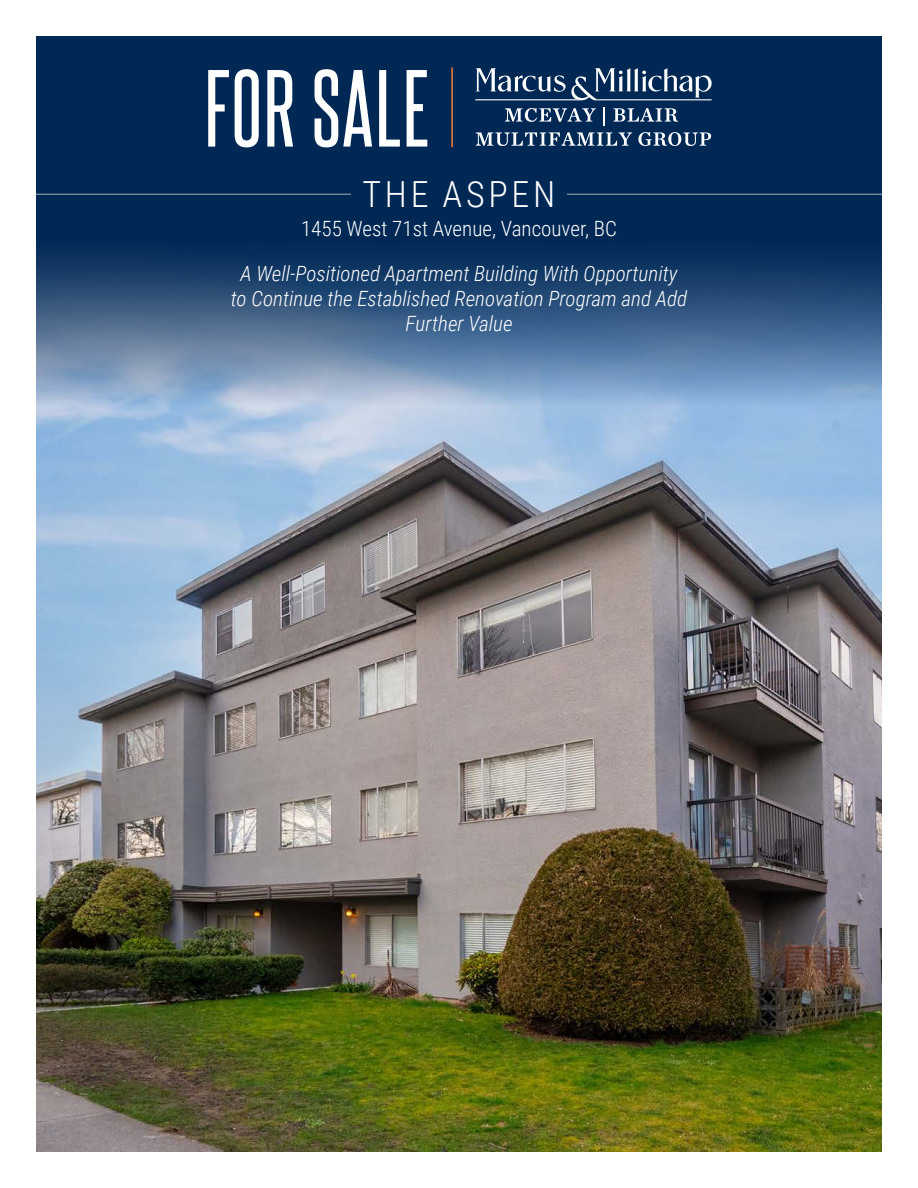
<style>
.page{position:relative;width:918px;height:1188px;background:#fff}
.page>*{position:absolute;margin:0;border:0;box-sizing:border-box;transform-origin:0 0}
.t1{font:93px "Steelfish Rg";letter-spacing:.025em;color:#fff}
.t2{font:300 36px "Roboto Condensed";letter-spacing:.105em;color:#fff}
.Body_Copy{font:italic 300 21px/25.2px "Roboto Condensed";color:#fff;text-align:center}
.Body_Copy-2{font:300 21px "Roboto Condensed";color:#fff}
</style>
<div class="page">
<img style="left:36px;top:412px;width:846px;height:740px">
<svg style="left:36px;top:36px;width:846px;height:376px;background:#234973"></svg>
<svg style="left:475px;top:68px;width:238px;height:32px;background:#39587b"></svg>
<svg style="left:505px;top:108px;width:91px;height:14px"></svg>
<svg style="left:604px;top:107px;width:1px;height:19px"></svg>
<svg style="left:613px;top:108px;width:65px;height:14px"></svg>
<svg style="left:476px;top:132px;width:156px;height:14px"></svg>
<svg style="left:638px;top:132px;width:73px;height:14px"></svg>
<hr style="left:451px;top:67px;width:2px;height:80px;background:#f47f37">
<hr style="left:36px;top:194px;width:315px;height:1px;background:#d1d2d4">
<hr style="left:567px;top:194px;width:315px;height:1px;background:#d1d2d4">
<p class="t1" style="left:205px;top:52px;width:226px">FOR SALE</p>
<p class="t2" style="left:362px;top:169px;width:195px">THE ASPEN</p>
<p class="Body_Copy-2" style="left:301px;top:214px;width:317px">1455 West 71st Avenue, Vancouver, BC</p>
<p class="Body_Copy" style="left:231px;top:260px;width:458px">A Well-Positioned Apartment Building With Opportunity to Continue the Established Renovation Program and Add<br>Further Value</p>
</div>
